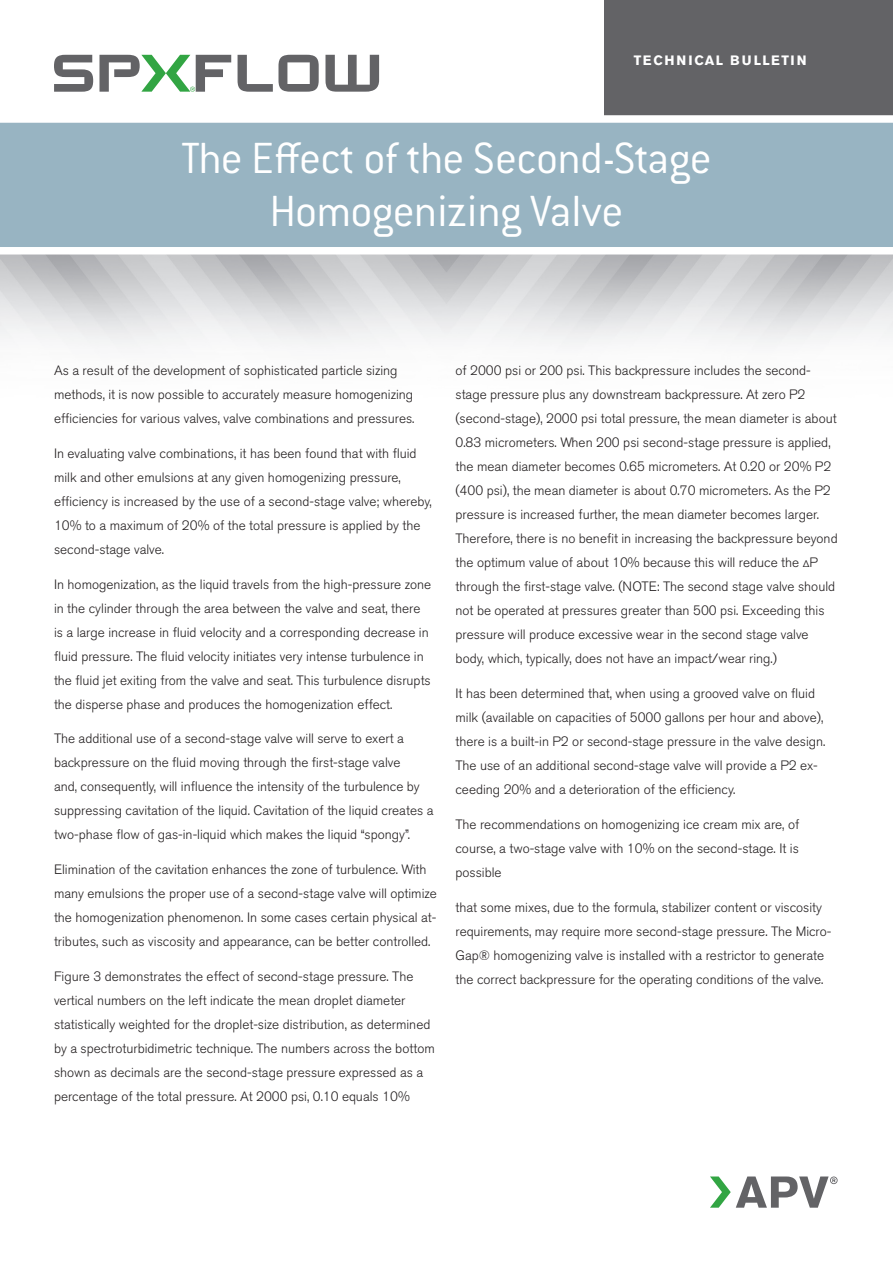
<style>
.page{position:relative;width:893px;height:1263px;background:#fff}
.page>*{position:absolute;margin:0;border:0;box-sizing:border-box;transform-origin:0 0}
.t1{font:300 48px/52.2px "Conduit ITC Std";letter-spacing:-.015em;color:#fff;text-align:center}
.t2{font:300 13.5px/24px "Akzidenz Grotesk BE";color:#231f20}
.t3{font:700 13.5px "Akzidenz Grotesk BE";letter-spacing:.11em;color:#fff}
.s1{font-family:"Akzidenz Grotesk Pro"}
</style>
<div class="page">
<div style="left:604px;top:0;width:289px;height:121px;background:#636366"></div>
<div style="left:0;top:117px;width:893px;height:133px;background:#98b4c2"></div>
<div style="left:0;top:115px;width:893px;height:8px;background:#fff"></div>
<div style="left:0;top:247px;width:893px;height:7px;background:#fff"></div>
<svg style="left:710px;top:1176px;width:128px;height:32px"></svg>
<svg style="left:54px;top:55px;width:39px;height:37px"></svg>
<svg style="left:238px;top:55px;width:81px;height:37px"></svg>
<svg style="left:325px;top:55px;width:54px;height:37px"></svg>
<svg style="left:99px;top:55px;width:132px;height:37px"></svg>
<p class="t3" style="left:634px;top:52px;width:174px">TECHNICAL BULLETIN</p>
<h1 class="t1" style="left:181px;top:133px;width:532px">The Effect of the Second-Stage<br>Homogenizing Valve</h1>
<p class="t2" style="left:54px;top:358px;width:362px">As a result of the development of sophisticated particle sizing methods, it is now possible to accurately measure homogenizing efficiencies for various valves, valve combinations and pressures.</p>
<p class="t2" style="left:54px;top:441px;width:379px">In evaluating valve combinations, it has been found that with fluid milk and other emulsions at any given homogenizing pressure, efficiency is increased by the use of a second-stage valve; whereby, 10% to a maximum of 20% of the total pressure is applied by the second-stage valve.</p>
<p class="t2" style="left:54px;top:572px;width:379px">In homogenization, as the liquid travels from the high-pressure zone in the cylinder through the area between the valve and seat, there is a large increase in fluid velocity and a corresponding decrease in fluid pressure. The fluid velocity initiates very intense turbulence in the fluid jet exiting from the valve and seat. This turbulence disrupts the disperse phase and produces the homogenization effect.</p>
<p class="t2" style="left:54px;top:727px;width:381px">The additional use of a second-stage valve will serve to exert a backpressure on the fluid moving through the first-stage valve<br>and, consequently, will influence the intensity of the turbulence by suppressing cavitation of the liquid. Cavitation of the liquid creates a two-phase flow of gas-in-liquid which makes the liquid “spongy”.</p>
<p class="t2" style="left:54px;top:858px;width:384px">Elimination of the cavitation enhances the zone of turbulence. With many emulsions the proper use of a second-stage valve will optimize the homogenization phenomenon. In some cases certain physical at&shy;tributes, such as viscosity and appearance, can be better controlled.</p>
<p class="t2" style="left:54px;top:965px;width:382px">Figure 3 demonstrates the effect of second-stage pressure. The vertical numbers on the left indicate the mean droplet diameter statistically weighted for the droplet-size distribution, as determined by a spectroturbidimetric technique. The numbers across the bottom shown as decimals are the second-stage pressure expressed as a percentage of the total pressure. At 2000 psi, 0.10 equals 10%</p>
<p class="t2" style="left:455px;top:359px;width:384px">of 2000 psi or 200 psi. This backpressure includes the second&shy;stage pressure plus any downstream backpressure. At zero P2 (second-stage), 2000 psi total pressure, the mean diameter is about 0.83 micrometers. When 200 psi second-stage pressure is applied, the mean diameter becomes 0.65 micrometers. At 0.20 or 20% P2 (400 psi), the mean diameter is about 0.70 micrometers. As the P2 pressure is increased further, the mean diameter becomes larger.<br>Therefore, there is no benefit in increasing the backpressure beyond the optimum value of about 10% because this will reduce the <span class="s1">δ</span>P through the first-stage valve. (NOTE: The second stage valve should not be operated at pressures greater than 500 psi. Exceeding this pressure will produce excessive wear in the second stage valve body, which, typically, does not have an impact/wear ring.)</p>
<p class="t2" style="left:455px;top:681px;width:371px">It has been determined that, when using a grooved valve on fluid milk (available on capacities of 5000 gallons per hour and above), there is a built-in P2 or second-stage pressure in the valve design.<br>The use of an additional second-stage valve will provide a P2 ex&shy;ceeding 20% and a deterioration of the efficiency.</p>
<p class="t2" style="left:455px;top:812px;width:345px;text-align:justify">The recommendations on homogenizing ice cream mix are, of course, a two-stage valve with 10% on the second-stage. It is possible</p>
<p class="t2" style="left:455px;top:895px;width:377px">that some mixes, due to the formula, stabilizer content or viscosity requirements, may require more second-stage pressure. The Micro-Gap® homogenizing valve is installed with a restrictor to generate the correct backpressure for the operating conditions of the valve.</p>
</div>
